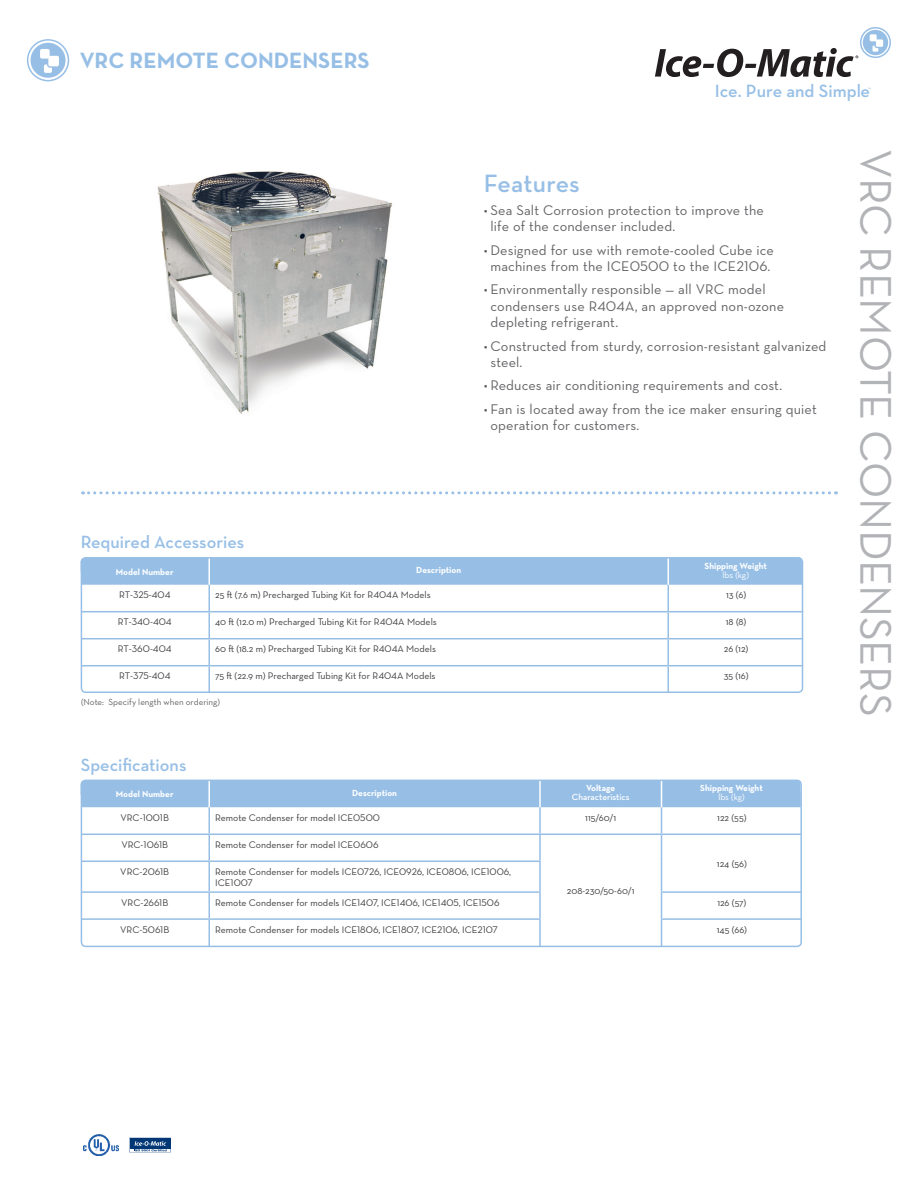
<style>
.page{position:relative;width:918px;height:1188px;background:#fff}
.page>*{position:absolute;margin:0;border:0;box-sizing:border-box;transform-origin:0 0}
.t1{font:45px "Neutraface Text";letter-spacing:-.01em;color:#b2b3b7}
.t2{font:600 25.5px "Neutraface Text";letter-spacing:.005em;color:#97bfe6}
.t3{font:700 22.5px "Neutraface Text";color:#97bfe6}
.t4{font:600 18.15px "Neutraface Text";color:#97bfe6}
.t5{font:600 18px "Neutraface Text";color:#97bfe6}
.t6{font:14.25px/16.5px "Neutraface Text";letter-spacing:.01em;color:#636366}
.t7{font:9.75px/11.2px "Neutraface Text";color:#3e3e3f}
.t8{font:700 9px "Neutraface Text";color:#fff}
.t9{font:9px "Neutraface Text";color:#636366}
.t10{font:600 9px "Neutraface Text";color:#fff}
.t11{font:9px "Neutraface Text";letter-spacing:-.005em;color:#fff}
</style>
<div class="page">
<div style="left:863px;top:30px;width:25px;height:25px;background:#97bfe6;border-radius:50%"></div>
<svg style="left:873px;top:46px;width:5px;height:6px"></svg>
<div style="left:875px;top:39px;width:9px;height:8px;background:#fff;border-radius:2px"></div>
<div style="left:875px;top:38px;width:10px;height:10px;border:1px solid #97bfe6;border-radius:2px"></div>
<div style="left:870px;top:34px;width:7px;height:7px;background:#fff"></div>
<div style="left:860px;top:27px;width:31px;height:31px;border:2px solid #97bfe6;border-radius:50%"></div>
<svg style="left:655px;top:48px;width:203px;height:29px"></svg>
<img style="left:84px;top:1135px;width:35px;height:21px">
<svg style="left:129px;top:1138px;width:42px;height:14px"></svg>
<svg style="left:89px;top:491px;width:748px;height:3px"></svg>
<img style="left:157px;top:171px;width:235px;height:243px">
<div style="left:81px;top:571px;width:721px;height:40px;background:#97bfe6"></div>
<div style="left:81px;top:558px;width:721px;height:18px;background:#97bfe6;border-radius:4px"></div>
<div style="left:81px;top:793px;width:720px;height:41px;background:#97bfe6"></div>
<div style="left:81px;top:780px;width:720px;height:18px;background:#97bfe6;border-radius:4px"></div>
<svg style="left:81px;top:585px;width:719px;height:107px"></svg>
<hr style="left:81px;top:611px;width:128px;height:1px;background:#97bfe6">
<hr style="left:208px;top:612px;width:2px;height:26px;background:#97bfe6">
<hr style="left:81px;top:638px;width:128px;height:1px;background:#97bfe6">
<hr style="left:209px;top:638px;width:459px;height:1px;background:#97bfe6">
<hr style="left:208px;top:639px;width:2px;height:26px;background:#97bfe6">
<hr style="left:668px;top:638px;width:135px;height:1px;background:#97bfe6">
<hr style="left:81px;top:665px;width:128px;height:1px;background:#97bfe6">
<hr style="left:209px;top:665px;width:459px;height:1px;background:#97bfe6">
<hr style="left:208px;top:666px;width:2px;height:27px;background:#97bfe6">
<hr style="left:668px;top:665px;width:135px;height:1px;background:#97bfe6">
<hr style="left:208px;top:585px;width:2px;height:26px;background:#97bfe6">
<hr style="left:209px;top:611px;width:459px;height:1px;background:#97bfe6">
<hr style="left:668px;top:611px;width:135px;height:1px;background:#97bfe6">
<hr style="left:208px;top:558px;width:2px;height:27px;background:#fff">
<svg style="left:668px;top:560px;width:1px;height:130px"></svg>
<svg style="left:81px;top:807px;width:718px;height:139px"></svg>
<hr style="left:81px;top:834px;width:128px;height:1px;background:#97bfe6">
<hr style="left:208px;top:835px;width:2px;height:26px;background:#97bfe6">
<hr style="left:81px;top:861px;width:128px;height:1px;background:#97bfe6">
<hr style="left:208px;top:862px;width:2px;height:29px;background:#97bfe6">
<hr style="left:539px;top:862px;width:2px;height:29px;background:#97bfe6">
<hr style="left:661px;top:861px;width:1px;height:30px;background:#97bfe6">
<hr style="left:81px;top:891px;width:128px;height:2px;background:#97bfe6">
<hr style="left:208px;top:893px;width:2px;height:25px;background:#97bfe6">
<hr style="left:539px;top:893px;width:2px;height:25px;background:#97bfe6">
<hr style="left:661px;top:891px;width:141px;height:2px;background:#97bfe6">
<hr style="left:81px;top:918px;width:128px;height:2px;background:#97bfe6">
<hr style="left:208px;top:920px;width:2px;height:26px;background:#97bfe6">
<hr style="left:539px;top:920px;width:2px;height:26px;background:#97bfe6">
<hr style="left:661px;top:918px;width:141px;height:2px;background:#97bfe6">
<svg style="left:661px;top:893px;width:1px;height:51px"></svg>
<hr style="left:208px;top:807px;width:2px;height:27px;background:#97bfe6">
<hr style="left:662px;top:834px;width:140px;height:1px;background:#97bfe6">
<hr style="left:208px;top:780px;width:2px;height:27px;background:#fff">
<svg style="left:209px;top:783px;width:453px;height:78px"></svg>
<hr style="left:209px;top:834px;width:331px;height:1px;background:#97bfe6">
<hr style="left:540px;top:834px;width:122px;height:1px;background:#97bfe6">
<hr style="left:209px;top:861px;width:332px;height:1px;background:#97bfe6">
<hr style="left:209px;top:891px;width:332px;height:2px;background:#97bfe6">
<hr style="left:209px;top:918px;width:332px;height:2px;background:#97bfe6">
<div style="left:81px;top:557px;width:722px;height:136px;border:2px solid #97bfe6;border-radius:4px"></div>
<div style="left:81px;top:780px;width:721px;height:167px;border:2px solid #97bfe6;border-radius:4px"></div>
<div style="left:31px;top:43px;width:35px;height:35px;background:#97bfe6;border-radius:50%"></div>
<div style="left:44px;top:64px;width:8px;height:9px;background:#fff;border-radius:2px"></div>
<div style="left:48px;top:55px;width:12px;height:12px;background:#fff;border-radius:3px"></div>
<div style="left:47px;top:54px;width:13px;height:14px;border:1px solid #97bfe6;border-radius:3px"></div>
<div style="left:40px;top:49px;width:10px;height:10px;background:#fff;border-radius:2px"></div>
<div style="left:27px;top:39px;width:42px;height:42px;border:2px solid #97bfe6;border-radius:50%"></div>
<h3 class="t3" style="left:80px;top:46px;width:291px">VRC REMOTE CONDENSERS</h3>
<h3 class="t4" style="left:715px;top:79px;width:157px">Ice. Pure and Simple</h3>
<h2 class="t2" style="left:484px;top:167px;width:98px">Features</h2>
<h3 class="t6" style="left:491px;top:202px;width:275px;text-indent:-7px">• Sea Salt Corrosion protection to improve the life of the condenser included.</h3>
<h3 class="t6" style="left:484px;top:241px;width:291px;text-align:center">• Designed for use with remote-cooled Cube ice machines from the ICE0500 to the ICE2106.</h3>
<h3 class="t6" style="left:491px;top:281px;width:295px;text-indent:-7px">• Environmentally responsible — all VRC model condensers use R404A, an approved non-ozone depleting refrigerant.</h3>
<h3 class="t6" style="left:491px;top:337px;width:337px;text-indent:-7px">• Constructed from sturdy, corrosion-resistant galvanized steel.</h3>
<h3 class="t6" style="left:484px;top:377px;width:300px">• Reduces air conditioning requirements and cost.</h3>
<h3 class="t6" style="left:491px;top:400px;width:328px;text-indent:-7px">• Fan is located away from the ice maker ensuring quiet operation for customers.</h3>
<h3 class="t5" style="left:81px;top:531px;width:165px">Required Accessories</h3>
<p class="t8" style="left:116px;top:566px;width:59px">Model Number</p>
<p class="t8" style="left:416px;top:564px;width:46px">Description</p>
<p class="t8" style="left:705px;top:560px;width:64px">Shipping Weight</p>
<p class="t11" style="left:723px;top:569px;width:28px">lbs (kg)</p>
<p class="t7" style="left:119px;top:589px;width:53px">RT-325-404</p>
<p class="t7" style="left:215px;top:589px;width:217px">25 ft (7.6 m) Precharged Tubing Kit for R404A Models</p>
<p class="t7" style="left:726px;top:589px;width:22px">13 (6)</p>
<p class="t7" style="left:118px;top:616px;width:55px">RT-340-404</p>
<p class="t7" style="left:215px;top:616px;width:223px">40 ft (12.0 m) Precharged Tubing Kit for R404A Models</p>
<p class="t7" style="left:726px;top:616px;width:22px">18 (8)</p>
<p class="t7" style="left:118px;top:643px;width:55px">RT-360-404</p>
<p class="t7" style="left:215px;top:643px;width:222px">60 ft (18.2 m) Precharged Tubing Kit for R404A Models</p>
<p class="t7" style="left:724px;top:643px;width:26px">26 (12)</p>
<p class="t7" style="left:119px;top:670px;width:53px">RT-375-404</p>
<p class="t7" style="left:215px;top:670px;width:222px">75 ft (22.9 m) Precharged Tubing Kit for R404A Models</p>
<p class="t7" style="left:724px;top:670px;width:26px">35 (16)</p>
<p class="t9" style="left:81px;top:696px;width:141px">(Note: Specify length when ordering)</p>
<h3 class="t5" style="left:81px;top:754px;width:107px">Specifications</h3>
<p class="t8" style="left:116px;top:788px;width:59px">Model Number</p>
<p class="t8" style="left:352px;top:787px;width:46px">Description</p>
<p class="t8" style="left:586px;top:782px;width:31px">Voltage</p>
<p class="t10" style="left:572px;top:791px;width:59px">Characteristics</p>
<p class="t8" style="left:700px;top:782px;width:64px">Shipping Weight</p>
<p class="t11" style="left:718px;top:791px;width:28px">lbs (kg)</p>
<p class="t7" style="left:120px;top:812px;width:50px">VRC-1001B</p>
<p class="t7" style="left:215px;top:812px;width:166px">Remote Condenser for model ICE0500</p>
<p class="t7" style="left:585px;top:812px;width:32px">115/60/1</p>
<p class="t7" style="left:717px;top:812px;width:31px">122 (55)</p>
<p class="t7" style="left:121px;top:839px;width:48px">VRC-1061B</p>
<p class="t7" style="left:215px;top:839px;width:165px">Remote Condenser for model ICE0606</p>
<p class="t7" style="left:567px;top:885px;width:69px">208-230/50-60/1</p>
<p class="t7" style="left:717px;top:858px;width:31px">124 (56)</p>
<p class="t7" style="left:120px;top:866px;width:50px">VRC-2061B</p>
<p class="t7" style="left:215px;top:866px;width:298px">Remote Condenser for models ICE0726, ICE0926, ICE0806, ICE1006,<br>ICE1007</p>
<p class="t7" style="left:121px;top:897px;width:49px">VRC-2661B</p>
<p class="t7" style="left:215px;top:897px;width:286px">Remote Condenser for models ICE1407, ICE1406, ICE1405, ICE1506</p>
<p class="t7" style="left:717px;top:897px;width:31px">126 (57)</p>
<p class="t7" style="left:120px;top:924px;width:51px">VRC-5061B</p>
<p class="t7" style="left:215px;top:924px;width:284px">Remote Condenser for models ICE1806, ICE1807, ICE2106, ICE2107</p>
<p class="t7" style="left:717px;top:924px;width:32px">145 (66)</p>
<h1 class="t1" style="left:904px;top:148px;width:569px;rotate:90deg">VRC REMOTE CONDENSERS</h1>
</div>
